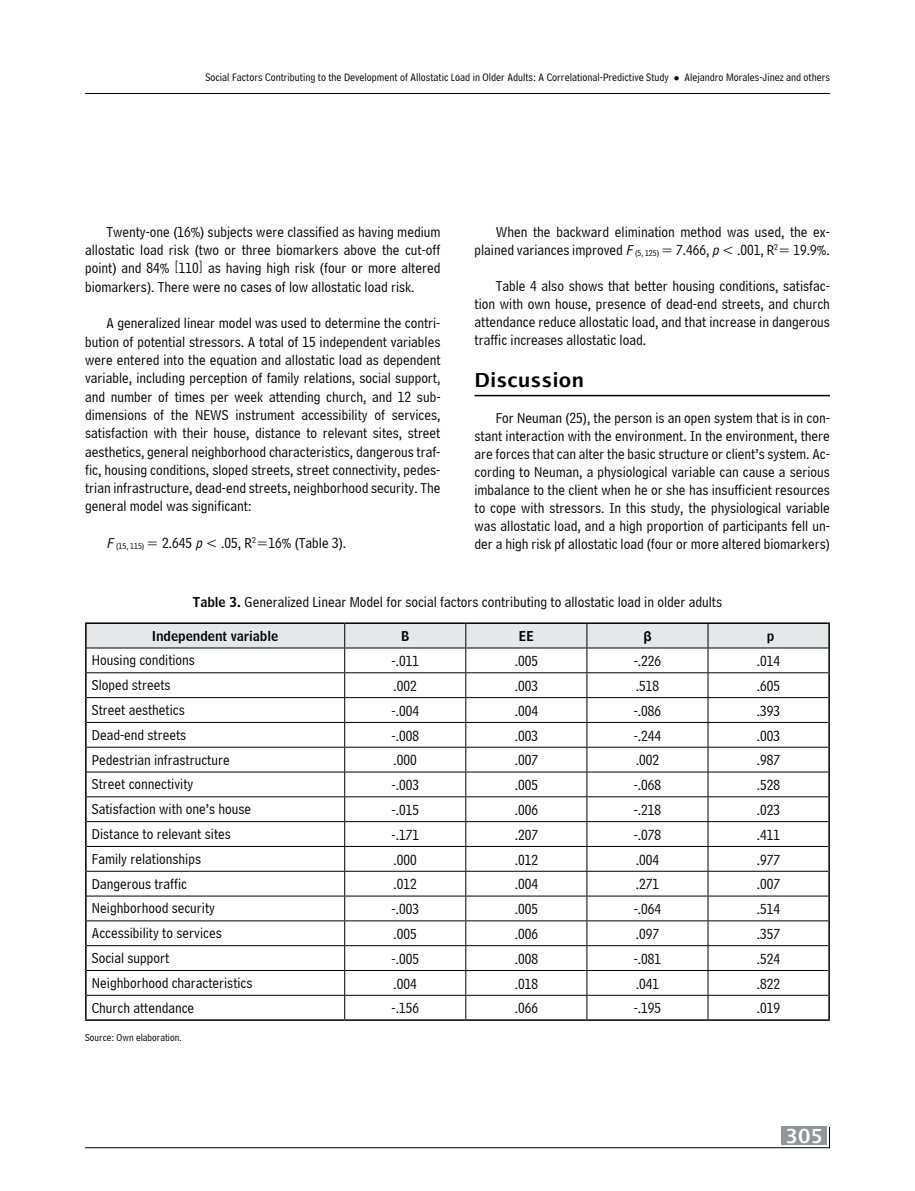
<style>
.page{position:relative;width:915px;height:1191px;background:#fff}
.page>*{position:absolute;margin:0;border:0;box-sizing:border-box;transform-origin:0 0}
.t1{font:600 19.5px "Lucida Sans";color:#000}
.t2{font:600 19.5px "Lucida Sans";color:#fff}
.t3{font:15px/18.3px "Bell Centennial BT Address";color:#000;text-align:justify}
.t4{font:13.5px "Bell Centennial BT Name And Number";color:#000}
.t5{font:700 13.5px "Arial";color:#000}
.t6{font:11.25px "Bell Centennial BT Address";color:#000}
.t7{font:10.5px "Bell Centennial BT Address";color:#000}
.s1{font-family:"Abadi";font-weight:300;font-stretch:condensed;font-size:13.5px}
.s2{font-style:italic}
.s3{font-size:8.7px}
.s4{font-family:"Bell Centennial BT Name And Number";font-size:13.5px}
</style>
<div class="page">
<div style="left:781px;top:1126px;width:45px;height:19px;background:#939598"></div>
<hr style="left:85px;top:1147px;width:744px;height:1px;background:#000">
<hr style="left:85px;top:93px;width:744px;height:1px;background:#000">
<hr style="left:474px;top:395px;width:355px;height:1px;background:#000">
<hr style="left:85px;top:622px;width:259px;height:2px;background:#000">
<hr style="left:85px;top:624px;width:2px;height:24px;background:#000">
<hr style="left:344px;top:622px;width:121px;height:2px;background:#000">
<hr style="left:465px;top:622px;width:121px;height:2px;background:#000">
<hr style="left:586px;top:622px;width:121px;height:2px;background:#000">
<hr style="left:707px;top:622px;width:122px;height:2px;background:#000">
<hr style="left:85px;top:648px;width:2px;height:25px;background:#000">
<hr style="left:85px;top:673px;width:2px;height:24px;background:#000">
<hr style="left:85px;top:697px;width:2px;height:25px;background:#000">
<hr style="left:85px;top:722px;width:2px;height:25px;background:#000">
<hr style="left:85px;top:747px;width:2px;height:25px;background:#000">
<hr style="left:85px;top:772px;width:2px;height:25px;background:#000">
<hr style="left:85px;top:797px;width:2px;height:24px;background:#000">
<hr style="left:85px;top:821px;width:2px;height:25px;background:#000">
<hr style="left:85px;top:846px;width:2px;height:25px;background:#000">
<hr style="left:85px;top:871px;width:2px;height:25px;background:#000">
<hr style="left:85px;top:896px;width:2px;height:25px;background:#000">
<hr style="left:85px;top:921px;width:2px;height:24px;background:#000">
<hr style="left:85px;top:945px;width:2px;height:25px;background:#000">
<hr style="left:85px;top:970px;width:2px;height:25px;background:#000">
<hr style="left:85px;top:995px;width:2px;height:24px;background:#000">
<hr style="left:85px;top:1019px;width:259px;height:1px;background:#000">
<hr style="left:344px;top:1019px;width:121px;height:1px;background:#000">
<hr style="left:465px;top:1019px;width:121px;height:1px;background:#000">
<hr style="left:586px;top:1019px;width:121px;height:1px;background:#000">
<hr style="left:707px;top:1019px;width:122px;height:1px;background:#000">
<svg style="left:86px;top:623px;width:743px;height:396px"></svg>
<p class="t6" style="left:205px;top:70px;width:626px">Social Factors Contributing to the Development of Allostatic Load in Older Adults: A Correlational-Predictive Study ● Alejandro Morales-Jinez and others</p>
<p class="t3" style="left:85px;top:222px;width:357px;text-indent:21px">Twenty-one (16<span class="s1">%</span>) subjects were classified as having medium allostatic load risk (two or three biomarkers above the cut-off point) and 84<span class="s1">% </span><sup>[</sup>110<sup>]</sup> as having high risk (four or more altered biomarkers). There were no cases of low allostatic load risk.</p>
<p class="t3" style="left:85px;top:314px;width:357px;text-indent:21px">A generalized linear model was used to determine the contri&shy;bution of potential stressors. A total of 15 independent variables were entered into the equation and allostatic load as dependent variable, including perception of family relations, social support, and number of times per week attending church, and 12 sub&shy;dimensions of the NEWS instrument accessibility of services, satisfaction with their house, distance to relevant sites, street aesthetics, general neighborhood characteristics, dangerous traf&shy;fic, housing conditions, sloped streets, street connectivity, pedes&shy;trian infrastructure, dead-end streets, neighborhood security. The general model was significant:</p>
<p class="t3" style="left:106px;top:534px;width:241px"><span class="s2">F</span><span class="s3">(15, 115)</span> = 2.645 <span class="s2">p</span>&lt; .05, R<sup>2</sup>=16<span class="s1">%</span> (Table 3).</p>
<p class="t3" style="left:474px;top:222px;width:357px;text-align:right">When the backward elimination method was used, the ex&shy;plained variances improved <span class="s2">F</span><span class="s3">(5, 125)</span> = 7.466, <span class="s2">p</span>&lt; .001, R<sup>2</sup>= 19.9<span class="s1">%</span>.</p>
<p class="t3" style="left:474px;top:277px;width:357px;text-indent:21px">Table 4 also shows that better housing conditions, satisfac&shy;tion with own house, presence of dead-end streets, and church attendance reduce allostatic load, and that increase in dangerous traffic increases allostatic load.</p>
<h1 class="t1" style="left:474px;top:368px;width:111px">Discussion</h1>
<p class="t3" style="left:474px;top:408px;width:357px;text-indent:21px">For Neuman (25), the person is an open system that is in con&shy;stant interaction with the environment. In the environment, there are forces that can alter the basic structure or client’s system. Ac&shy;cording to Neuman, a physiological variable can cause a serious imbalance to the client when he or she has insufficient resources to cope with stressors. In this study, the physiological variable was allostatic load, and a high proportion of participants fell un&shy;der a high risk pf allostatic load (four or more altered biomarkers)</p>
<p class="t3" style="left:193px;top:592px;width:530px"><span class="s4">Table 3.</span> Generalized Linear Model for social factors contributing to allostatic load in older adults</p>
<p class="t4" style="left:152px;top:627px;width:127px">Independent variable</p>
<p class="t4" style="left:401px;top:627px;width:10px">B</p>
<p class="t4" style="left:518px;top:627px;width:17px">EE</p>
<p class="t5" style="left:643px;top:626px;width:10px">β</p>
<p class="t4" style="left:766px;top:627px;width:9px">p</p>
<p class="t3" style="left:92px;top:651px;width:105px">Housing conditions</p>
<p class="t3" style="left:391px;top:652px;width:29px">-.011</p>
<p class="t3" style="left:514px;top:652px;width:25px">.005</p>
<p class="t3" style="left:633px;top:652px;width:29px">-.226</p>
<p class="t3" style="left:756px;top:652px;width:25px">.014</p>
<p class="t3" style="left:92px;top:676px;width:80px">Sloped streets</p>
<p class="t3" style="left:393px;top:676px;width:25px">.002</p>
<p class="t3" style="left:514px;top:676px;width:25px">.003</p>
<p class="t3" style="left:635px;top:676px;width:25px">.518</p>
<p class="t3" style="left:756px;top:676px;width:25px">.605</p>
<p class="t3" style="left:92px;top:700px;width:94px">Street aesthetics</p>
<p class="t3" style="left:391px;top:701px;width:29px">-.004</p>
<p class="t3" style="left:514px;top:701px;width:25px">.004</p>
<p class="t3" style="left:633px;top:701px;width:29px">-.086</p>
<p class="t3" style="left:756px;top:701px;width:25px">.393</p>
<p class="t3" style="left:92px;top:725px;width:96px">Dead-end streets</p>
<p class="t3" style="left:391px;top:726px;width:29px">-.008</p>
<p class="t3" style="left:514px;top:726px;width:25px">.003</p>
<p class="t3" style="left:633px;top:726px;width:29px">-.244</p>
<p class="t3" style="left:756px;top:726px;width:25px">.003</p>
<p class="t3" style="left:92px;top:750px;width:139px">Pedestrian infrastructure</p>
<p class="t3" style="left:393px;top:751px;width:25px">.000</p>
<p class="t3" style="left:514px;top:751px;width:25px">.007</p>
<p class="t3" style="left:635px;top:751px;width:25px">.002</p>
<p class="t3" style="left:756px;top:751px;width:25px">.987</p>
<p class="t3" style="left:92px;top:775px;width:103px">Street connectivity</p>
<p class="t3" style="left:391px;top:776px;width:29px">-.003</p>
<p class="t3" style="left:514px;top:776px;width:25px">.005</p>
<p class="t3" style="left:633px;top:776px;width:29px">-.068</p>
<p class="t3" style="left:756px;top:776px;width:25px">.528</p>
<p class="t3" style="left:92px;top:800px;width:161px">Satisfaction with one’s house</p>
<p class="t3" style="left:391px;top:800px;width:29px">-.015</p>
<p class="t3" style="left:514px;top:800px;width:25px">.006</p>
<p class="t3" style="left:633px;top:800px;width:29px">-.218</p>
<p class="t3" style="left:756px;top:800px;width:25px">.023</p>
<p class="t3" style="left:92px;top:824px;width:140px">Distance to relevant sites</p>
<p class="t3" style="left:391px;top:825px;width:29px">-.171</p>
<p class="t3" style="left:514px;top:825px;width:25px">.207</p>
<p class="t3" style="left:633px;top:825px;width:29px">-.078</p>
<p class="t3" style="left:756px;top:825px;width:25px">.411</p>
<p class="t3" style="left:92px;top:849px;width:111px">Family relationships</p>
<p class="t3" style="left:393px;top:850px;width:25px">.000</p>
<p class="t3" style="left:514px;top:850px;width:25px">.012</p>
<p class="t3" style="left:635px;top:850px;width:25px">.004</p>
<p class="t3" style="left:756px;top:850px;width:25px">.977</p>
<p class="t3" style="left:92px;top:874px;width:97px">Dangerous traffic</p>
<p class="t3" style="left:393px;top:875px;width:25px">.012</p>
<p class="t3" style="left:514px;top:875px;width:25px">.004</p>
<p class="t3" style="left:635px;top:875px;width:25px">.271</p>
<p class="t3" style="left:756px;top:875px;width:25px">.007</p>
<p class="t3" style="left:92px;top:899px;width:125px">Neighborhood security</p>
<p class="t3" style="left:391px;top:900px;width:29px">-.003</p>
<p class="t3" style="left:514px;top:900px;width:25px">.005</p>
<p class="t3" style="left:633px;top:900px;width:29px">-.064</p>
<p class="t3" style="left:756px;top:900px;width:25px">.514</p>
<p class="t3" style="left:92px;top:924px;width:131px">Accessibility to services</p>
<p class="t3" style="left:393px;top:924px;width:25px">.005</p>
<p class="t3" style="left:514px;top:924px;width:25px">.006</p>
<p class="t3" style="left:635px;top:924px;width:25px">.097</p>
<p class="t3" style="left:756px;top:924px;width:25px">.357</p>
<p class="t3" style="left:92px;top:948px;width:79px">Social support</p>
<p class="t3" style="left:391px;top:949px;width:29px">-.005</p>
<p class="t3" style="left:514px;top:949px;width:25px">.008</p>
<p class="t3" style="left:633px;top:949px;width:29px">-.081</p>
<p class="t3" style="left:756px;top:949px;width:25px">.524</p>
<p class="t3" style="left:92px;top:973px;width:162px">Neighborhood characteristics</p>
<p class="t3" style="left:393px;top:974px;width:25px">.004</p>
<p class="t3" style="left:514px;top:974px;width:25px">.018</p>
<p class="t3" style="left:635px;top:974px;width:25px">.041</p>
<p class="t3" style="left:756px;top:974px;width:25px">.822</p>
<p class="t3" style="left:92px;top:998px;width:104px">Church attendance</p>
<p class="t3" style="left:391px;top:999px;width:29px">-.156</p>
<p class="t3" style="left:514px;top:999px;width:25px">.066</p>
<p class="t3" style="left:633px;top:999px;width:29px">-.195</p>
<p class="t3" style="left:756px;top:999px;width:25px">.019</p>
<p class="t7" style="left:85px;top:1031px;width:98px">Source: Own elaboration.</p>
<h1 class="t2" style="left:785px;top:1125px;width:39px">305</h1>
</div>
